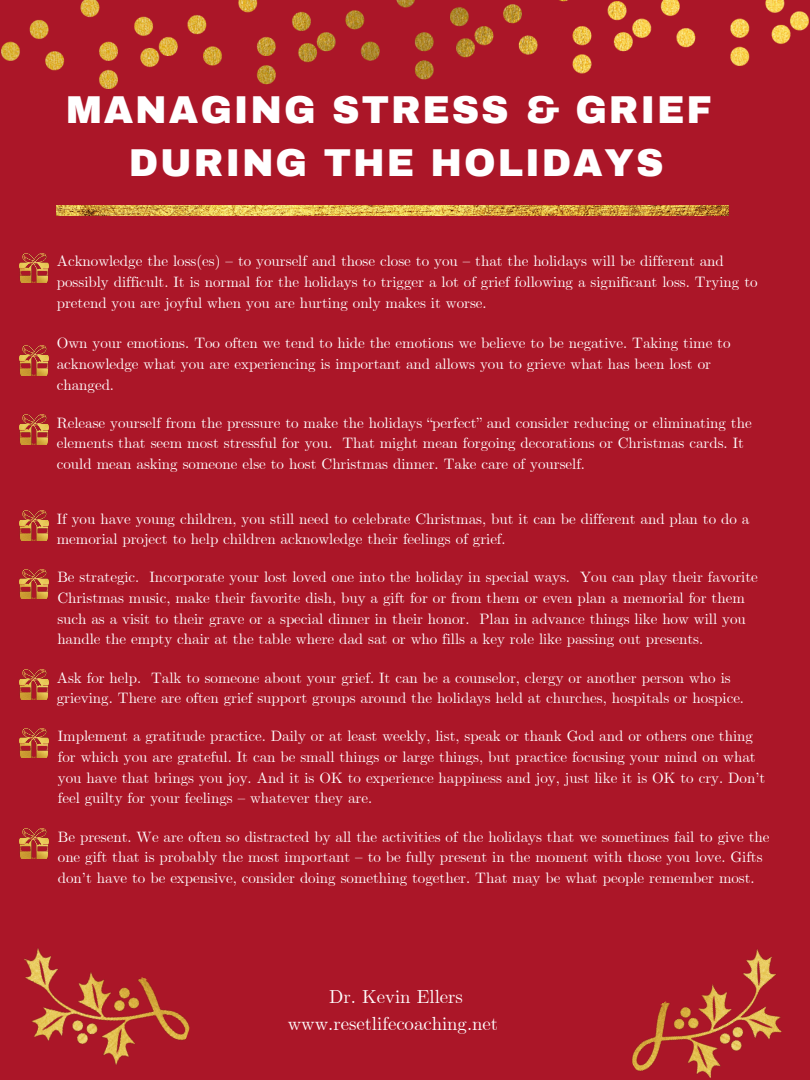
<style>
.page{position:relative;width:810px;height:1080px;background:#ab1628}
.page>*{position:absolute;margin:0;border:0;box-sizing:border-box;transform-origin:0 0}
.t1{font:900 38px "Archivo";letter-spacing:.05em;color:#fff}
.t2{font:18.75px "CMU Serif";color:#fff}
.t3{font:14.94px/20.6px "CMU Serif";color:#fff}
</style>
<div class="page">
<img style="left:2px;top:0;width:807px;height:88px">
<img style="left:24px;top:948px;width:166px;height:117px">
<img style="left:631px;top:949px;width:151px;height:129px">
<img style="left:57px;top:205px;width:672px;height:11px">
<img style="left:19px;top:253px;width:29px;height:30px">
<img style="left:19px;top:346px;width:29px;height:29px">
<img style="left:19px;top:415px;width:29px;height:29px">
<img style="left:19px;top:511px;width:29px;height:29px">
<img style="left:19px;top:569px;width:29px;height:30px">
<img style="left:19px;top:670px;width:29px;height:29px">
<img style="left:19px;top:728px;width:29px;height:30px">
<img style="left:19px;top:829px;width:29px;height:29px">
<p class="t1" style="left:66px;top:90px;width:647px">MANAGING STRESS &amp; GRIEF</p>
<p class="t1" style="left:129px;top:143px;width:536px">DURING THE HOLIDAYS</p>
<p class="t3" style="left:57px;top:252px;width:702px">Acknowledge the loss(es) – to yourself and those close to you – that the holidays will be different and possibly difficult. It is normal for the holidays to trigger a lot of grief following a significant loss. Trying to pretend you are joyful when you are hurting only makes it worse.</p>
<p class="t3" style="left:57px;top:334px;width:675px">Own your emotions. Too often we tend to hide the emotions we believe to be negative. Taking time to acknowledge what you are experiencing is important and allows you to grieve what has been lost or changed.</p>
<p class="t3" style="left:57px;top:413px;width:696px">Release yourself from the pressure to make the holidays “perfect” and consider reducing or eliminating the elements that seem most stressful for you. That might mean forgoing decorations or Christmas cards. It could mean asking someone else to host Christmas dinner. Take care of yourself.</p>
<p class="t3" style="left:57px;top:509px;width:694px">If you have young children, you still need to celebrate Christmas, but it can be different and plan to do a memorial project to help children acknowledge their feelings of grief.</p>
<p class="t3" style="left:57px;top:568px;width:702px">Be strategic. Incorporate your lost loved one into the holiday in special ways. You can play their favorite Christmas music, make their favorite dish, buy a gift for or from them or even plan a memorial for them such as a visit to their grave or a special dinner in their honor. Plan in advance things like how will you handle the empty chair at the table where dad sat or who fills a key role like passing out presents.</p>
<p class="t3" style="left:57px;top:668px;width:689px">Ask for help. Talk to someone about your grief. It can be a counselor, clergy or another person who is grieving. There are often grief support groups around the holidays held at churches, hospitals or hospice.</p>
<p class="t3" style="left:58px;top:727px;width:709px">Implement a gratitude practice. Daily or at least weekly, list, speak or thank God and or others one thing for which you are grateful. It can be small things or large things, but practice focusing your mind on what you have that brings you joy. And it is OK to experience happiness and joy, just like it is OK to cry. Don’t feel guilty for your feelings – whatever they are.</p>
<p class="t3" style="left:58px;top:827px;width:713px">Be present. We are often so distracted by all the activities of the holidays that we sometimes fail to give the one gift that is probably the most important – to be fully present in the moment with those you love. Gifts don’t have to be expensive, consider doing something together. That may be what people remember most.</p>
<p class="t2" style="left:329px;top:986px;width:135px">Dr. Kevin Ellers</p>
<p class="t2" style="left:288px;top:1012px;width:212px">www.resetlifecoaching.net</p>
</div>
